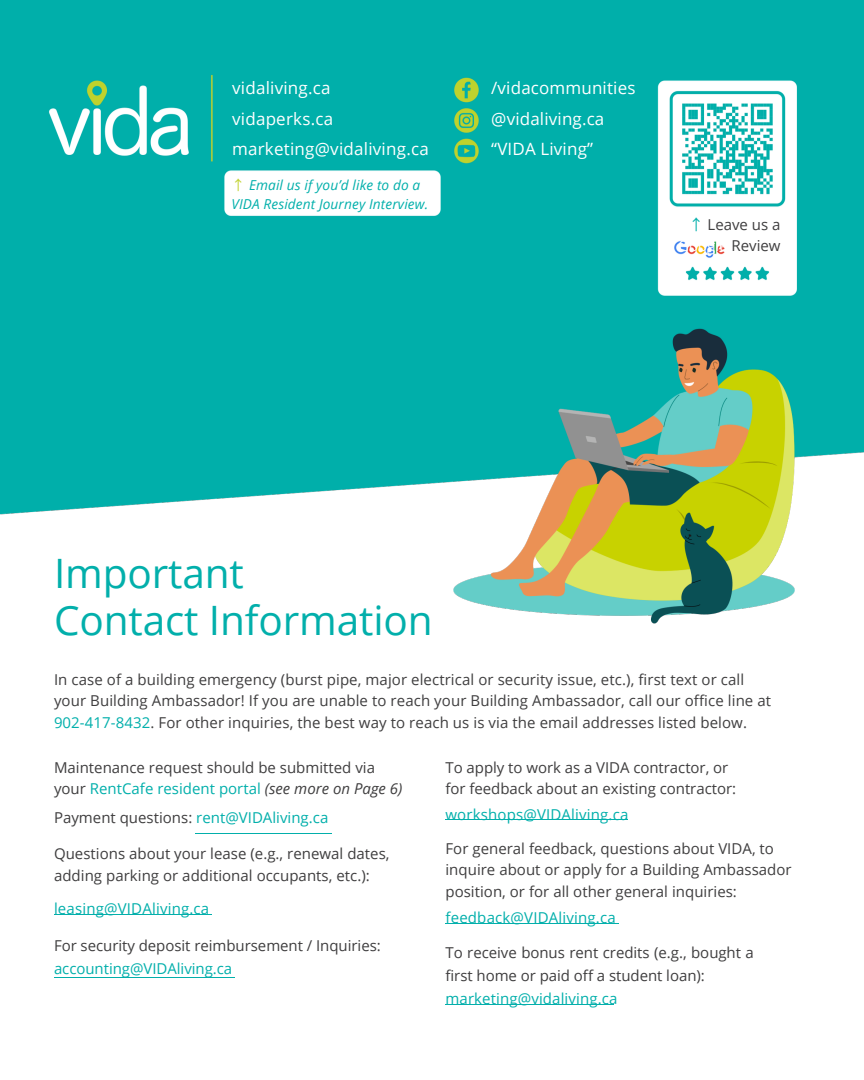
<style>
.page{position:relative;width:864px;height:1080px;background:#fff}
.page>*{position:absolute;margin:0;border:0;box-sizing:border-box;transform-origin:0 0}
.t1{font:40.5px/46.2px "Open Sans";letter-spacing:-.005em;color:#02afab}
.t2{font:16.95px/30.3px "Open Sans";letter-spacing:.015em;color:#fff}
.t3{font:15px/21.3px "Open Sans";letter-spacing:.005em;color:#3f3e3f}
.t4{font:15px "Open Sans";letter-spacing:.01em;color:#02afab}
.t5{font:italic 13.65px/19.2px "Open Sans";letter-spacing:.01em;color:#02afab}
.s1{font-family:"Noto Sans CJ Ksc";font-style:normal;color:#c1d22f}
.s2{font-family:"Noto Sans CJ Ksc";color:#02afab}
.s3{color:#fff}
.s4{color:#02afab}
.s5{font-style:italic}
.s6{color:#3f3e3f}
</style>
<div class="page">
<hr style="left:54px;top:914px;width:157px;height:1px;background:#02afab">
<hr style="left:54px;top:977px;width:181px;height:1px;background:#02afab">
<hr style="left:196px;top:833px;width:136px;height:1px;background:#02afab">
<hr style="left:446px;top:1004px;width:168px;height:1px;background:#02afab">
<hr style="left:446px;top:923px;width:173px;height:1px;background:#02afab">
<hr style="left:446px;top:819px;width:182px;height:1px;background:#02afab">
<img style="left:0;top:0;width:864px;height:624px">
<h2 class="t2" style="left:232px;top:73px;width:198px">vidaliving.ca vidaperks.ca marketing@vidaliving.ca</h2>
<h2 class="t2" style="left:491px;top:73px;width:146px">/vidacommunities @vidaliving.ca “VIDA Living”</h2>
<p class="t5" style="left:232px;top:175px;width:198px"><span class="s1">↑</span> Email us if you’d like to do a<br>VIDA Resident Journey Interview.</p>
<p class="t3" style="left:678px;top:213px;width:104px;text-align:right"><span class="s2">↑</span> Leave us a<br><span class="s3">Google</span> Review</p>
<h1 class="t1" style="left:54px;top:550px;width:380px">Important<br>Contact Information</h1>
<p class="t3" style="left:54px;top:669px;width:719px">In case of a building emergency (burst pipe, major electrical or security issue, etc.), first text or call your Building Ambassador! If you are unable to reach your Building Ambassador, call our office line at<br><span class="s4">902-417-8432</span>. For other inquiries, the best way to reach us is via the email addresses listed below.</p>
<p class="t3" style="left:54px;top:756px;width:350px">Maintenance request should be submitted via your <span class="s4">RentCafe resident portal</span> <span class="s5">(see more on Page 6)</span></p>
<p class="t4" style="left:54px;top:807px;width:276px"><span class="s6">Payment questions:</span> rent@VIDAliving.ca</p>
<p class="t3" style="left:54px;top:843px;width:337px">Questions about your lease (e.g., renewal dates,</p>
<p class="t3" style="left:54px;top:864px;width:317px">adding parking or additional occupants, etc.):</p>
<p class="t4" style="left:54px;top:898px;width:157px">leasing@VIDAliving.ca</p>
<p class="t3" style="left:54px;top:935px;width:328px">For security deposit reimbursement / Inquiries:</p>
<p class="t4" style="left:54px;top:958px;width:180px">accounting@VIDAliving.ca</p>
<p class="t3" style="left:446px;top:756px;width:292px">To apply to work as a VIDA contractor, or for feedback about an existing contractor:</p>
<p class="t4" style="left:446px;top:803px;width:184px">workshops@VIDAliving.ca</p>
<p class="t3" style="left:446px;top:837px;width:348px">For general feedback, questions about VIDA, to inquire about or apply for a Building Ambassador position, or for all other general inquiries:</p>
<p class="t4" style="left:446px;top:907px;width:172px">feedback@VIDAliving.ca</p>
<p class="t3" style="left:446px;top:941px;width:310px;line-height:22.5px">To receive bonus rent credits (e.g., bought a first home or paid off a student loan):</p>
<h1 class="t4" style="left:446px;top:988px;width:173px">marketing@vidaliving.ca</h1>
</div>
